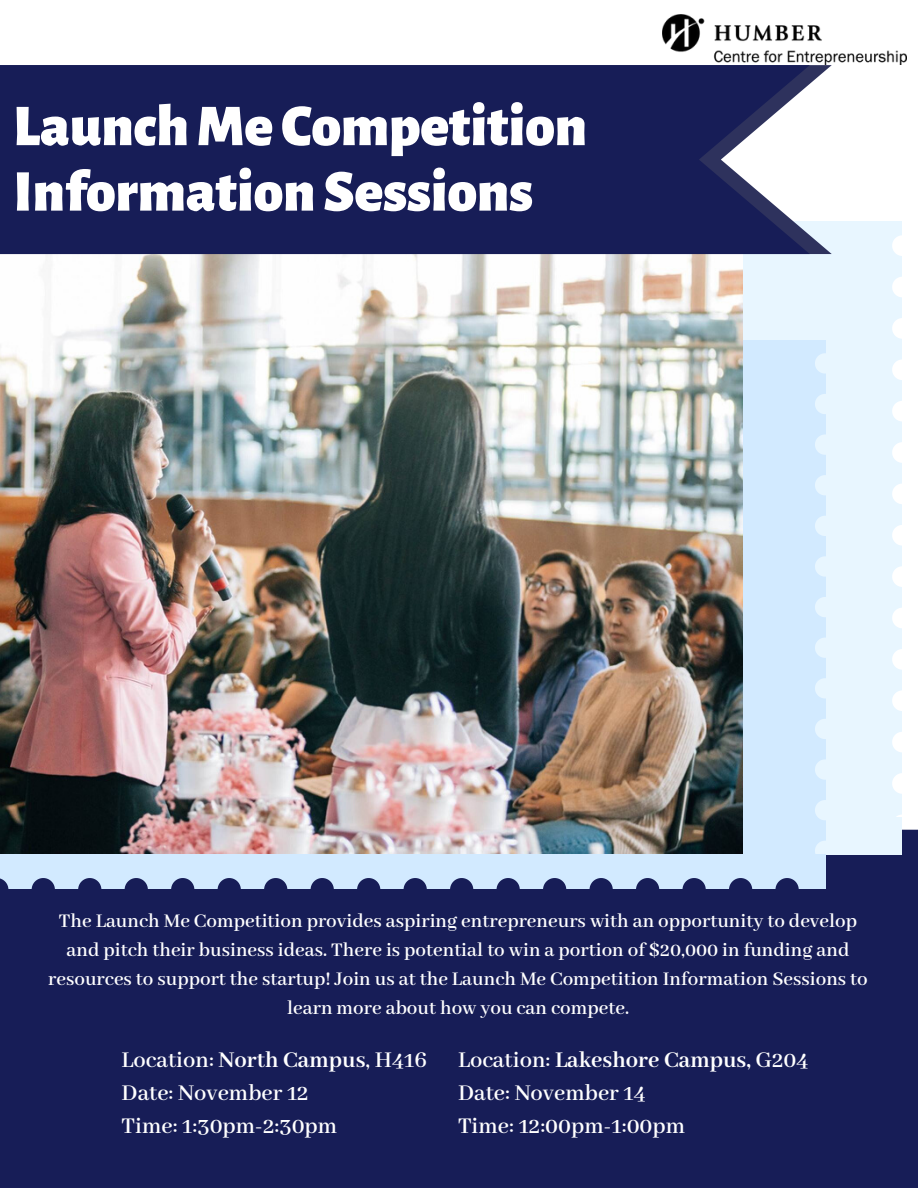
<style>
.page{position:relative;width:918px;height:1188px;background:#fff}
.page>*{position:absolute;margin:0;border:0;box-sizing:border-box;transform-origin:0 0}
.t1{font:900 59.1px/65.6px "Alegreya Sans";color:#fff}
.t2{font:600 24.45px/33px "Abhaya Libre";color:#fff}
.t3{font:600 21px/29.1px "Abhaya Libre";color:#fff;text-align:center}
.s1{font-weight:700}
</style>
<div class="page">
<div style="left:0;top:830px;width:918px;height:358px;background:#171d57"></div>
<div style="left:0;top:221px;width:901px;height:634px;background:#e8f6ff"></div>
<div style="left:0;top:340px;width:826px;height:548px;background:#d2eaff"></div>
<img style="left:0;top:255px;width:743px;height:598px">
<div style="left:0;top:65px;width:810px;height:189px;background:#171d57"></div>
<svg style="left:0;top:878px;width:8px;height:23px"></svg>
<svg style="left:32px;top:878px;width:23px;height:23px"></svg>
<svg style="left:78px;top:878px;width:23px;height:23px"></svg>
<svg style="left:125px;top:878px;width:23px;height:23px"></svg>
<svg style="left:171px;top:878px;width:23px;height:23px"></svg>
<svg style="left:218px;top:878px;width:23px;height:23px"></svg>
<svg style="left:264px;top:878px;width:23px;height:23px"></svg>
<svg style="left:311px;top:878px;width:23px;height:23px"></svg>
<svg style="left:357px;top:878px;width:23px;height:23px"></svg>
<svg style="left:404px;top:878px;width:23px;height:23px"></svg>
<svg style="left:450px;top:878px;width:23px;height:23px"></svg>
<svg style="left:497px;top:878px;width:23px;height:23px"></svg>
<svg style="left:543px;top:878px;width:23px;height:23px"></svg>
<svg style="left:590px;top:878px;width:23px;height:23px"></svg>
<svg style="left:636px;top:878px;width:23px;height:23px"></svg>
<svg style="left:683px;top:878px;width:23px;height:23px"></svg>
<svg style="left:729px;top:878px;width:23px;height:23px"></svg>
<svg style="left:775px;top:878px;width:24px;height:23px"></svg>
<svg style="left:892px;top:235px;width:9px;height:21px"></svg>
<svg style="left:892px;top:277px;width:9px;height:20px"></svg>
<svg style="left:892px;top:318px;width:9px;height:21px"></svg>
<svg style="left:892px;top:359px;width:10px;height:21px"></svg>
<svg style="left:892px;top:401px;width:9px;height:20px"></svg>
<svg style="left:892px;top:442px;width:9px;height:21px"></svg>
<svg style="left:892px;top:484px;width:9px;height:20px"></svg>
<svg style="left:892px;top:525px;width:10px;height:21px"></svg>
<svg style="left:892px;top:566px;width:9px;height:21px"></svg>
<svg style="left:892px;top:608px;width:9px;height:20px"></svg>
<svg style="left:892px;top:649px;width:9px;height:21px"></svg>
<svg style="left:892px;top:691px;width:9px;height:20px"></svg>
<svg style="left:892px;top:732px;width:9px;height:20px"></svg>
<svg style="left:892px;top:773px;width:9px;height:21px"></svg>
<svg style="left:815px;top:353px;width:11px;height:21px"></svg>
<svg style="left:815px;top:394px;width:11px;height:20px"></svg>
<svg style="left:815px;top:434px;width:11px;height:21px"></svg>
<svg style="left:815px;top:475px;width:11px;height:20px"></svg>
<svg style="left:815px;top:516px;width:11px;height:20px"></svg>
<svg style="left:815px;top:556px;width:11px;height:21px"></svg>
<svg style="left:815px;top:597px;width:11px;height:20px"></svg>
<svg style="left:815px;top:638px;width:11px;height:20px"></svg>
<svg style="left:815px;top:678px;width:11px;height:20px"></svg>
<svg style="left:815px;top:719px;width:11px;height:20px"></svg>
<svg style="left:815px;top:759px;width:11px;height:21px"></svg>
<svg style="left:815px;top:800px;width:11px;height:20px"></svg>
<svg style="left:815px;top:841px;width:11px;height:13px"></svg>
<img style="left:662px;top:14px;width:244px;height:51px">
<h1 class="t1" style="left:13px;top:95px;width:575px">Launch Me Competition<br>InformationSessions</h1>
<p class="t3" style="left:48px;top:907px;width:821px">The Launch Me Competition provides aspiring entrepreneurs with an opportunity to develop and pitch their business ideas. There is potential to win a portion of $20,000 in funding and resources to support the startup! Join us at the Launch Me Competition Information Sessions to learn more about how you can compete.</p>
<p class="t2" style="left:122px;top:1044px;width:307px">Location: <span class="s1">North Campus</span>, H416<br>Date: November 12<br>Time: 1:30pm-2:30pm</p>
<p class="t2" style="left:458px;top:1044px;width:352px">Location: <span class="s1">Lakeshore Campus,</span> G204<br>Date: November 14<br>Time: 12:00pm-1:00pm</p>
</div>
